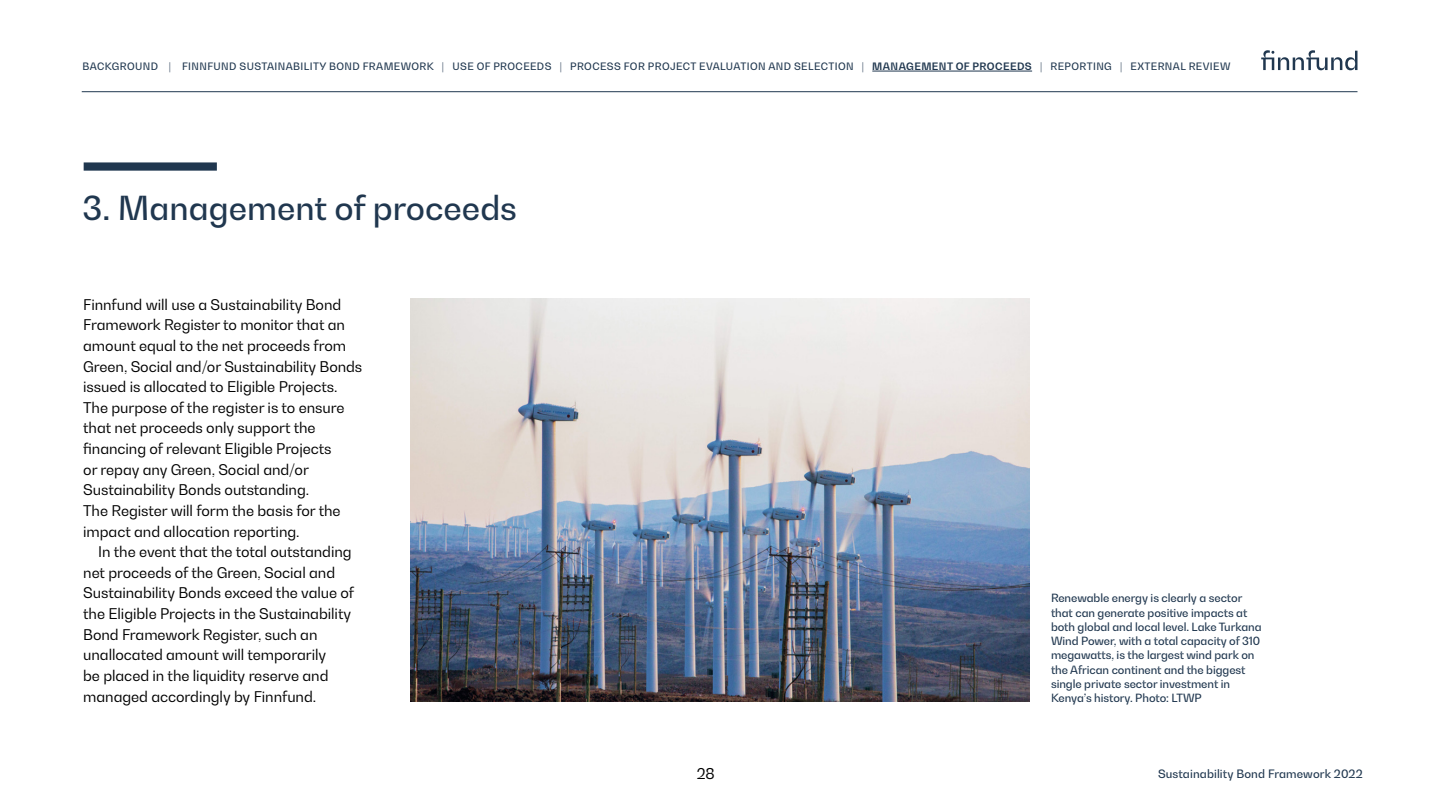
<style>
.page{position:relative;width:1440px;height:810px;background:#fff}
.page>*{position:absolute;margin:0;border:0;box-sizing:border-box;transform-origin:0 0}
.t1{font:500 32.78px "Bw Gradual";color:#20374f}
.t2{font:14.77px "Bw Gradual";color:#000}
.t3{font:14.62px/20.6px "Bw Gradual";letter-spacing:-.005em;color:#000}
.t4{font:500 11.48px "Bw Gradual";letter-spacing:.01em;color:#20374f}
.t5{font:500 11.25px/14.2px "Bw Gradual";letter-spacing:-.005em;color:#20374f}
.t6{font:500 10.12px "Bw Gradual";letter-spacing:.04em;color:#20374f}
.s1{font-weight:700}
</style>
<div class="page">
<svg style="left:1261px;top:50px;width:96px;height:20px"></svg>
<div style="left:84px;top:162px;width:133px;height:9px;background:#20374f"></div>
<img style="left:411px;top:298px;width:618px;height:404px">
<hr style="left:82px;top:92px;width:1276px;height:1px;background:#20374f">
<hr style="left:872px;top:71px;width:160px;height:1px;background:#20374f">
<p class="t6" style="left:83px;top:60px;width:1149px">BACKGROUND | FINNFUND SUSTAINABILITY BOND FRAMEWORK | USE OF PROCEEDS | PROCESS FOR PROJECT EVALUATION AND SELECTION | <span class="s1">MANAGEMENT OF PROCEEDS</span> | REPORTING | EXTERNAL REVIEW</p>
<h1 class="t1" style="left:82px;top:186px;width:436px">3. Management of proceeds</h1>
<p class="t3" style="left:83px;top:294px;width:281px">Finnfund will use a Sustainability Bond Framework Register to monitor that an amount equal to the net proceeds from Green, Social and/or Sustainability Bonds issued is allocated to Eligible Projects.<br>The purpose of the register is to ensure that net proceeds only support the financing of relevant Eligible Projects<br>or repay any Green, Social and/or Sustainability Bonds outstanding.<br>The Register will form the basis for the impact and allocation reporting.</p>
<p class="t3" style="left:83px;top:541px;width:273px;text-indent:15px">In the event that the total outstanding net proceeds of the Green, Social and Sustainability Bonds exceed the value of the Eligible Projects in the Sustainability Bond Framework Register, such an unallocated amount will temporarily<br>be placed in the liquidity reserve and managed accordingly by Finnfund.</p>
<p class="t5" style="left:1051px;top:591px;width:212px">Renewable energy is clearly a sector that can generate positive impacts at both global and local level. Lake Turkana Wind Power, with a total capacity of 310 megawatts, is the largest wind park on the African continent and the biggest single private sector investment in Kenya’s history. Photo: LTWP</p>
<p class="t2" style="left:697px;top:764px;width:20px">28</p>
<p class="t4" style="left:1158px;top:766px;width:206px">Sustainability Bond Framework 2022</p>
</div>
